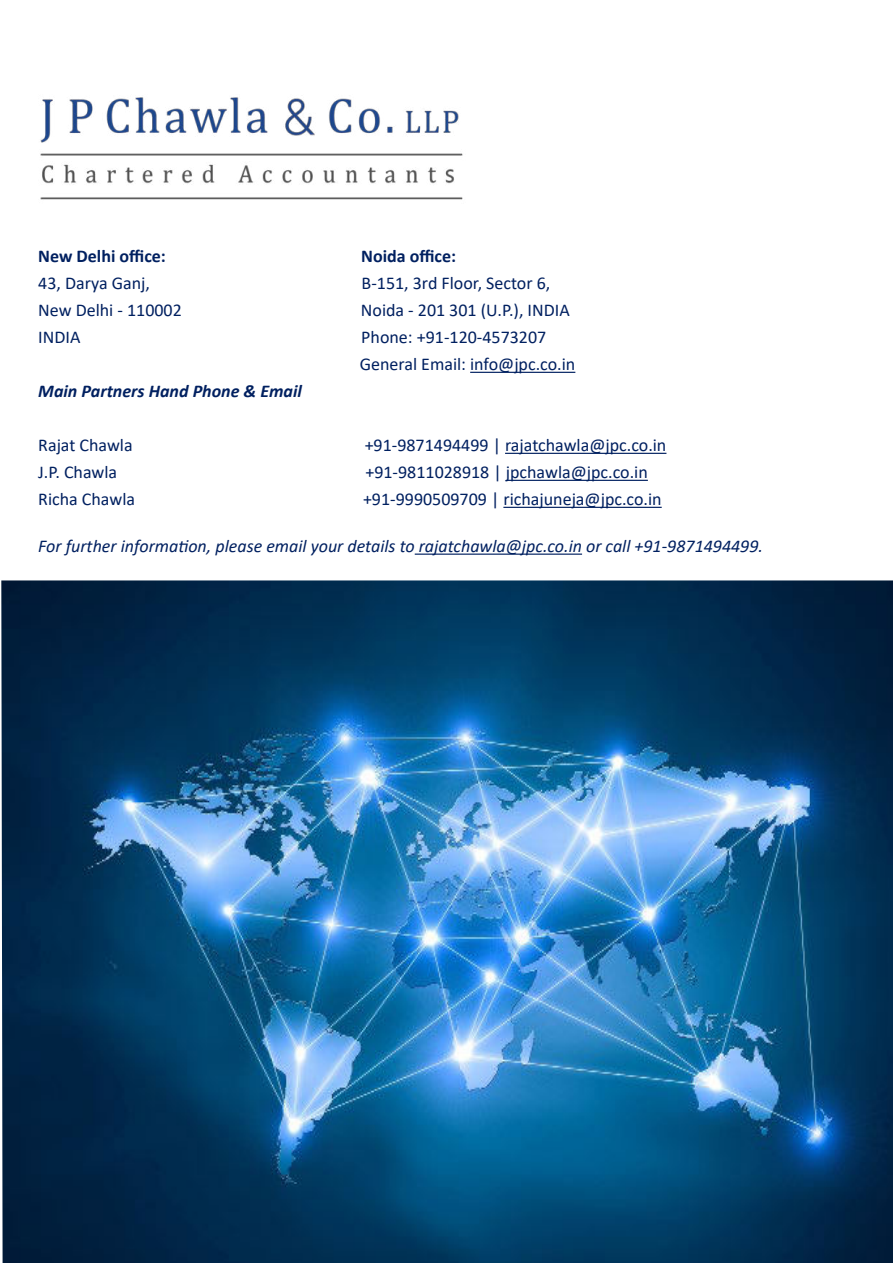
<style>
.page{position:relative;width:893px;height:1263px;background:#fff}
.page>*{position:absolute;margin:0;border:0;box-sizing:border-box;transform-origin:0 0}
.t1{font:18px/27px "Calibri";color:#002060}
.t2{font:italic 18px "Calibri";color:#002060}
.t3{font:700 18px "Calibri";color:#002060}
.t4{font:italic 700 18px "Calibri";color:#002060}
</style>
<div class="page">
<img style="left:40px;top:97px;width:423px;height:103px">
<hr style="left:470px;top:372px;width:105px;height:1px;background:#002060">
<hr style="left:505px;top:453px;width:161px;height:1px;background:#002060">
<hr style="left:506px;top:480px;width:142px;height:1px;background:#002060">
<hr style="left:503px;top:507px;width:159px;height:1px;background:#002060">
<hr style="left:415px;top:553px;width:167px;height:2px;background:#002060">
<img style="left:1px;top:580px;width:892px;height:683px">
<p class="t3" style="left:38px;top:244px;width:129px">New Delhi office:</p>
<p class="t3" style="left:361px;top:244px;width:96px">Noida office:</p>
<p class="t1" style="left:38px;top:269px;width:113px">43, Darya Ganj,</p>
<p class="t1" style="left:362px;top:269px;width:190px">B-151, 3rd Floor, Sector 6,</p>
<p class="t1" style="left:38px;top:296px;width:145px">New Delhi - 110002</p>
<p class="t1" style="left:361px;top:296px;width:210px">Noida - 201 301 (U.P.), INDIA</p>
<p class="t1" style="left:38px;top:323px;width:44px">INDIA</p>
<p class="t1" style="left:360px;top:323px;width:217px">Phone: +91-120-4573207<br>General Email: info@jpc.co.in</p>
<p class="t4" style="left:38px;top:381px;width:265px">Main Partners Hand Phone &amp; Email</p>
<p class="t1" style="left:38px;top:431px;width:96px">Rajat Chawla</p>
<p class="t1" style="left:365px;top:431px;width:303px">+91-9871494499 | rajatchawla@jpc.co.in</p>
<p class="t1" style="left:38px;top:458px;width:80px">J.P. Chawla</p>
<p class="t1" style="left:365px;top:458px;width:284px">+91-9811028918 | jpchawla@jpc.co.in</p>
<p class="t1" style="left:38px;top:485px;width:98px">Richa Chawla</p>
<p class="t1" style="left:363px;top:485px;width:300px">+91-9990509709 | richajuneja@jpc.co.in</p>
<p class="t2" style="left:38px;top:534px;width:726px">For further information, please email your details to rajatchawla@jpc.co.in or call +91-9871494499.</p>
</div>
